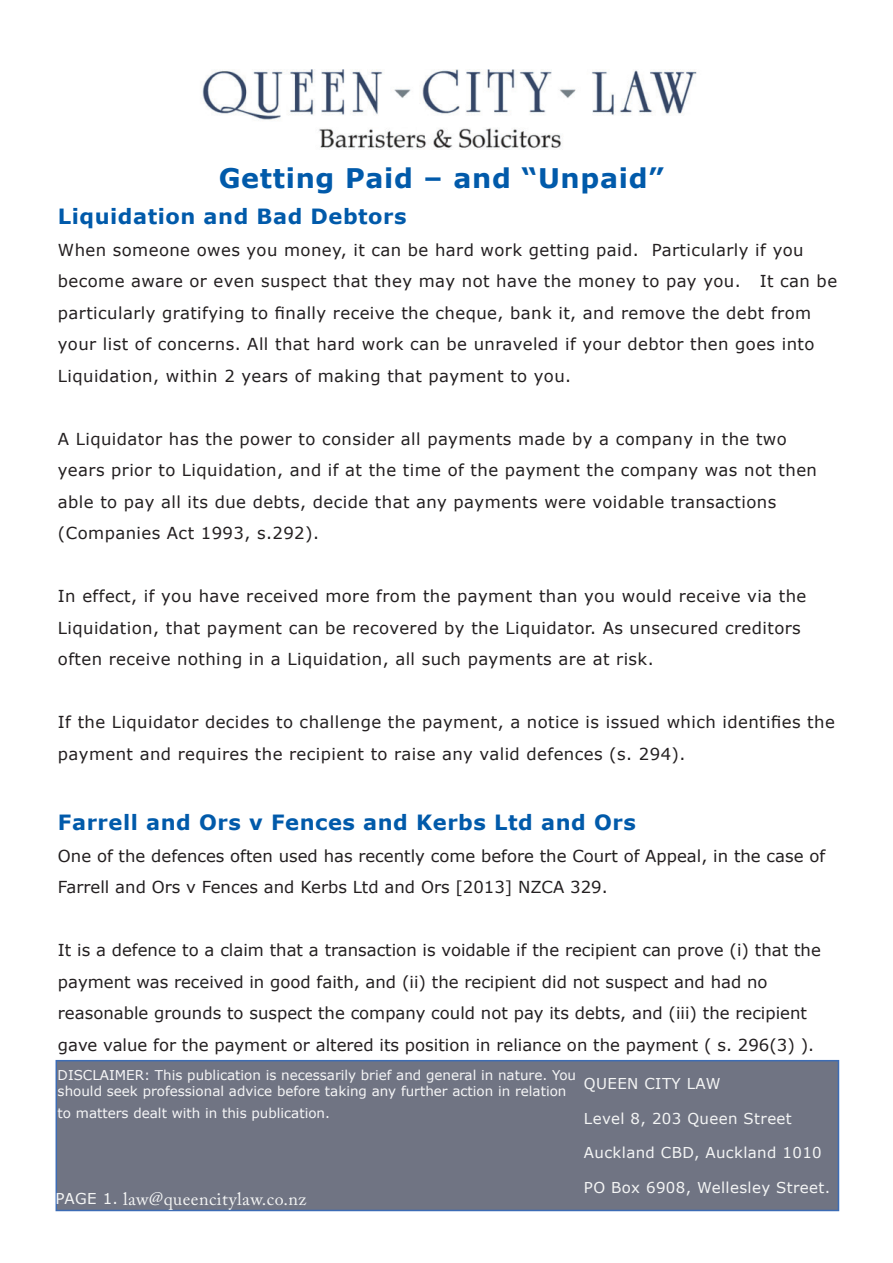
<style>
.page{position:relative;width:893px;height:1263px;background:#fff}
.page>*{position:absolute;margin:0;border:0;box-sizing:border-box;transform-origin:0 0}
.t1{font:700 27px "Verdana";letter-spacing:.025em;color:#015aaa}
.t2{font:700 21px "Verdana";letter-spacing:.025em;color:#015aaa}
.t3{font:18px "Adobe Caslon Pro";letter-spacing:.025em;color:#f4f5f5}
.t4{font:16.5px/31.5px "Verdana";letter-spacing:.025em;color:#231f20}
.t5{font:16.5px/31.5px "Verdana";color:#231f20}
.t6{font:15px "Verdana";letter-spacing:.025em;color:#f4f5f5}
.t7{font:13.5px/16.5px "Verdana";color:#f6f6f7}
</style>
<div class="page">
<div style="left:56px;top:1060px;width:783px;height:151px;background:#707483;border:2px solid #3c6cb5"></div>
<img style="left:202px;top:69px;width:495px;height:80px">
<h1 class="t1" style="left:219px;top:161px;width:447px">Getting Paid – and “Unpaid”</h1>
<p class="t2" style="left:58px;top:203px;width:350px">Liquidation and Bad Debtors</p>
<p class="t4" style="left:58px;top:234px;width:781px">When someone owes you money, it can be hard work getting paid. Particularly if you become aware or even suspect that they may not have the money to pay you. It can be particularly gratifying to finally receive the cheque, bank it, and remove the debt from your list of concerns. All that hard work can be unraveled if your debtor then goes into Liquidation, within 2 years of making that payment to you.</p>
<p class="t4" style="left:58px;top:423px;width:761px">A Liquidator has the power to consider all payments made by a company in the two years prior to Liquidation, and if at the time of the payment the company was not then able to pay all its due debts, decide that any payments were voidable transactions (Companies Act 1993, s.292).</p>
<p class="t4" style="left:58px;top:581px;width:750px">In effect, if you have received more from the payment than you would receive via the<br>Liquidation, that payment can be recovered by the Liquidator. As unsecured creditors often receive nothing in a Liquidation, all such payments are at risk.</p>
<p class="t4" style="left:58px;top:707px;width:778px">If the Liquidator decides to challenge the payment, a notice is issued which identifies the payment and requires the recipient to raise any valid defences (s. 294).</p>
<p class="t2" style="left:58px;top:809px;width:579px">Farrell and Ors v Fences and Kerbs Ltd and Ors</p>
<p class="t5" style="left:58px;top:840px;width:769px">One of the defences often used has recently come before the Court of Appeal, in the case of<br>Farrell and Ors v Fences and Kerbs Ltd and Ors [2013] NZCA 329.</p>
<p class="t5" style="left:58px;top:935px;width:764px">It is a defence to a claim that a transaction is voidable if the recipient can prove (i) that the payment was received in good faith, and (ii) the recipient did not suspect and had no reasonable grounds to suspect the company could not pay its debts, and (iii) the recipient gave value for the payment or altered its position in reliance on the payment ( s. 296(3) ).</p>
<p class="t7" style="left:58px;top:1067px;width:520px">DISCLAIMER: This publication is necessarily brief and general in nature. You should seek professional advice before taking any further action in relation</p>
<p class="t7" style="left:58px;top:1105px;width:274px">to matters dealt with in this publication.</p>
<p class="t6" style="left:584px;top:1074px;width:138px">QUEEN CITY LAW</p>
<p class="t6" style="left:584px;top:1108px;width:209px">Level 8, 203 Queen Street</p>
<p class="t6" style="left:584px;top:1143px;width:239px">Auckland CBD, Auckland 1010</p>
<p class="t6" style="left:584px;top:1177px;width:248px">PO Box 6908, Wellesley Street.</p>
<p class="t3" style="left:123px;top:1188px;width:185px">law@queencitylaw.co.nz</p>
<p class="t6" style="left:56px;top:1189px;width:64px">PAGE 1.</p>
</div>
